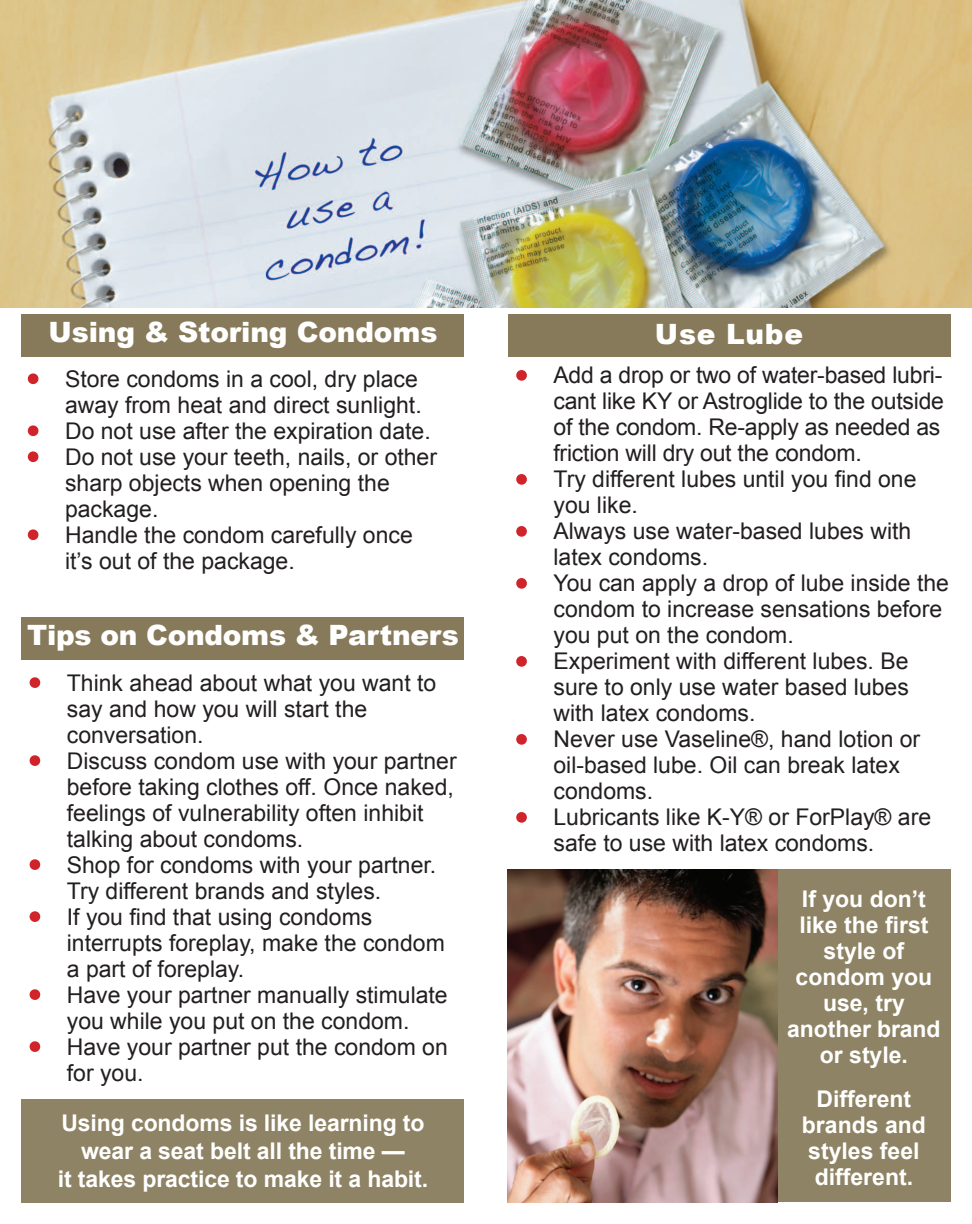
<style>
.page{position:relative;width:972px;height:1224px;background:#fff}
.page>*{position:absolute;margin:0;border:0;box-sizing:border-box;transform-origin:0 0}
.t1{font:900 28px "Arial";letter-spacing:-.005em;color:#fff}
.t2{font:23px/26px "Arial";color:#231f20}
.t3{font:700 23px/26px "Arial";letter-spacing:-.005em;color:#fff;text-align:center}
.s1{font-weight:700;color:#d1232a}
</style>
<div class="page">
<div style="left:508px;top:869px;width:442px;height:333px;background:#8f8365"></div>
<img style="left:508px;top:869px;width:270px;height:333px">
<div style="left:22px;top:1099px;width:442px;height:103px;background:#8f8365"></div>
<div style="left:22px;top:617px;width:442px;height:43px;background:#877a5a"></div>
<div style="left:508px;top:314px;width:442px;height:43px;background:#877a5a"></div>
<div style="left:22px;top:314px;width:442px;height:43px;background:#877a5a"></div>
<svg style="left:29px;top:677px;width:12px;height:11px"></svg>
<svg style="left:29px;top:755px;width:12px;height:11px"></svg>
<svg style="left:29px;top:859px;width:12px;height:11px"></svg>
<svg style="left:29px;top:911px;width:12px;height:11px"></svg>
<svg style="left:29px;top:989px;width:12px;height:11px"></svg>
<svg style="left:29px;top:1041px;width:12px;height:11px"></svg>
<svg style="left:516px;top:370px;width:11px;height:11px"></svg>
<svg style="left:516px;top:474px;width:11px;height:11px"></svg>
<svg style="left:516px;top:526px;width:11px;height:11px"></svg>
<svg style="left:516px;top:578px;width:11px;height:11px"></svg>
<svg style="left:516px;top:656px;width:11px;height:11px"></svg>
<svg style="left:516px;top:734px;width:11px;height:11px"></svg>
<svg style="left:516px;top:812px;width:11px;height:11px"></svg>
<svg style="left:27px;top:373px;width:12px;height:12px"></svg>
<svg style="left:27px;top:425px;width:12px;height:12px"></svg>
<svg style="left:27px;top:451px;width:12px;height:12px"></svg>
<svg style="left:27px;top:529px;width:12px;height:12px"></svg>
<img style="left:0;top:0;width:972px;height:308px">
<p class="t1" style="left:49px;top:316px;width:390px">Using &amp; Storing Condoms</p>
<p class="t2" style="left:29px;top:366px;width:394px;text-align:right"><span class="s1">•</span> Store condoms in a cool, dry place away from heat and direct sunlight.</p>
<p class="t2" style="left:29px;top:418px;width:403px"><span class="s1">•</span> Do not use after the expiration date.</p>
<p class="t2" style="left:65px;top:444px;width:374px;text-indent:-36px"><span class="s1">•</span> Do not use your teeth, nails, or other sharp objects when opening the package.</p>
<p class="t2" style="left:65px;top:522px;width:349px;text-indent:-36px"><span class="s1">•</span> Handle the condom carefully once it’s out of the package.</p>
<p class="t1" style="left:27px;top:620px;width:433px">Tips on Condoms &amp; Partners</p>
<p class="t2" style="left:67px;top:670px;width:371px;text-indent:-36px"><span class="s1">•</span> Think ahead about what you want to say and how you will start the</p>
<p class="t2" style="left:67px;top:722px;width:138px">conversation.</p>
<p class="t2" style="left:67px;top:748px;width:391px;text-indent:-36px"><span class="s1">•</span> Discuss condom use with your partner before taking clothes off. Once naked, feelings of vulnerability often inhibit talking about condoms.</p>
<p class="t2" style="left:67px;top:852px;width:371px;text-indent:-36px"><span class="s1">•</span> Shop for condoms with your partner.<br>Try different brands and styles.</p>
<p class="t2" style="left:31px;top:904px;width:343px"><span class="s1">•</span> If you find that using condoms</p>
<p class="t2" style="left:67px;top:930px;width:379px">interrupts foreplay, make the condom a part of foreplay.</p>
<p class="t2" style="left:31px;top:982px;width:418px;text-align:center"><span class="s1">•</span> Have your partner manually stimulate you while you put on the condom.</p>
<p class="t2" style="left:67px;top:1034px;width:382px;text-indent:-36px"><span class="s1">•</span> Have your partner put the condom on for you.</p>
<p class="t3" style="left:61px;top:1110px;width:365px">Using condoms is like learning to</p>
<p class="t3" style="left:81px;top:1138px;width:325px">wear a seat belt all the time —</p>
<p class="t3" style="left:58px;top:1166px;width:372px">it takes practice to make it a habit.</p>
<p class="t1" style="left:655px;top:318px;width:150px">Use Lube</p>
<p class="t2" style="left:554px;top:362px;width:392px;text-indent:-36px"><span class="s1">•</span> Add a drop or two of water-based lubri&shy;cant like KY or Astroglide to the outside of the condom. Re-apply as needed as friction will dry out the condom.</p>
<p class="t2" style="left:554px;top:466px;width:365px;text-indent:-36px"><span class="s1">•</span> Try different lubes until you find one you like.</p>
<p class="t2" style="left:554px;top:518px;width:359px;text-indent:-36px"><span class="s1">•</span> Always use water-based lubes with latex condoms.</p>
<p class="t2" style="left:554px;top:570px;width:397px;text-indent:-36px"><span class="s1">•</span> You can apply a drop of lube inside the condom to increase sensations before you put on the condom.</p>
<p class="t2" style="left:554px;top:648px;width:357px;text-align:justify;text-indent:-36px"><span class="s1">•</span> Experiment with different lubes. Be sure to only use water based lubes with latex condoms.</p>
<p class="t2" style="left:554px;top:726px;width:368px;text-indent:-36px"><span class="s1">•</span> Never use Vaseline®, hand lotion or oil-based lube. Oil can break latex condoms.</p>
<p class="t2" style="left:554px;top:804px;width:379px;text-indent:-36px"><span class="s1">•</span> Lubricants like K-Y® or ForPlay® are safe to use with latex condoms.</p>
<p class="t3" style="left:799px;top:886px;width:131px">If you don’t like the first style of</p>
<p class="t3" style="left:796px;top:964px;width:138px">condom you use, try</p>
<p class="t3" style="left:787px;top:1016px;width:155px">another brand or style.</p>
<p class="t3" style="left:817px;top:1086px;width:96px">Different</p>
<p class="t3" style="left:802px;top:1112px;width:125px;text-align:left">brands and styles feel</p>
<p class="t3" style="left:815px;top:1164px;width:100px">different.</p>
</div>
